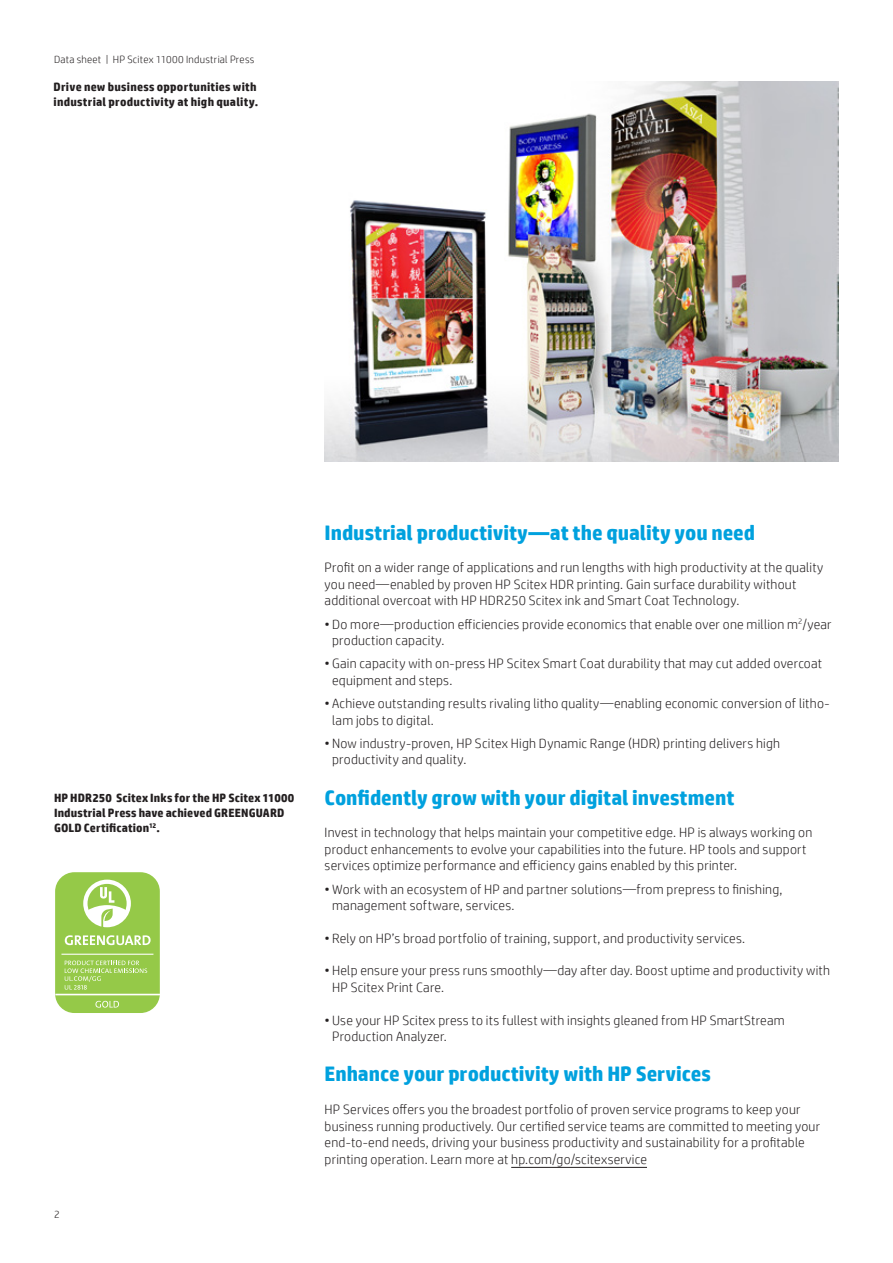
<style>
.page{position:relative;width:893px;height:1263px;background:#fff}
.page>*{position:absolute;margin:0;border:0;box-sizing:border-box;transform-origin:0 0}
.t1{font:700 21px "HP Simplified";letter-spacing:-.005em;color:#00a1de}
.t2{font:300 13.5px/16.5px "HP Simplified";letter-spacing:.015em;color:#231f20}
.t3{font:700 12px/15px "HP Simplified";letter-spacing:.015em;color:#231f20}
.t4{font:300 10.5px "HP Simplified";letter-spacing:.025em;color:#231f20}
</style>
<div class="page">
<img style="left:325px;top:81px;width:514px;height:380px">
<div style="left:55px;top:872px;width:105px;height:141px;background:#95c948;border-radius:19px"></div>
<hr style="left:55px;top:994px;width:105px;height:1px;background:#fff">
<svg style="left:95px;top:1001px;width:24px;height:7px"></svg>
<svg style="left:83px;top:880px;width:48px;height:48px"></svg>
<svg style="left:65px;top:960px;width:82px;height:29px"></svg>
<hr style="left:61px;top:954px;width:92px;height:1px;background:#fff">
<svg style="left:65px;top:935px;width:86px;height:10px"></svg>
<hr style="left:511px;top:1167px;width:136px;height:1px;background:#231f20">
<p class="t4" style="left:54px;top:52px;width:202px">Data sheet | HP Scitex 11000 Industrial Press</p>
<p class="t3" style="left:54px;top:79px;width:206px">Drive new business opportunities with industrial productivity at high quality.</p>
<p class="t3" style="left:54px;top:790px;width:242px">HP HDR250 Scitex Inks for the HP Scitex 11000<br>Industrial Press have achieved GREENGUARD<br>GOLD Certification<sup>12</sup>.</p>
<p class="t4" style="left:54px;top:1207px;width:7px">2</p>
<h1 class="t1" style="left:325px;top:519px;width:432px">Industrial productivity—at the quality you need</h1>
<p class="t2" style="left:325px;top:559px;width:500px">Profit on a wider range of applications and run lengths with high productivity at the quality you need—enabled by proven HP Scitex HDR printing. Gain surface durability without additional overcoat with HP HDR250 Scitex ink and Smart Coat Technology.</p>
<p class="t2" style="left:332px;top:615px;width:501px;text-indent:-8px">• Do more—production efficiencies provide economics that enable over one million m<sup>2</sup>/year production capacity.</p>
<p class="t2" style="left:332px;top:655px;width:491px;text-indent:-8px">• Gain capacity with on-press HP Scitex Smart Coat durability that may cut added overcoat equipment and steps.</p>
<p class="t2" style="left:332px;top:695px;width:499px;text-indent:-8px">• Achieve outstanding results rivaling litho quality—enabling economic conversion of litho&shy;lam jobs to digital.</p>
<p class="t2" style="left:332px;top:735px;width:449px;text-indent:-8px">• Now industry-proven, HP Scitex High Dynamic Range (HDR) printing delivers high productivity and quality.</p>
<h1 class="t1" style="left:325px;top:784px;width:411px">Confidently grow with your digital investment</h1>
<p class="t2" style="left:325px;top:824px;width:489px">Invest in technology that helps maintain your competitive edge. HP is always working on product enhancements to evolve your capabilities into the future. HP tools and support services optimize performance and efficiency gains enabled by this printer.</p>
<p class="t2" style="left:332px;top:880px;width:452px;text-indent:-8px">• Work with an ecosystem of HP and partner solutions—from prepress to finishing, management software, services.</p>
<p class="t2" style="left:325px;top:929px;width:422px">• Rely on HP’s broad portfolio of training, support, and productivity services.</p>
<p class="t2" style="left:332px;top:962px;width:499px;text-indent:-8px">• Help ensure your press runs smoothly—day after day. Boost uptime and productivity with<br>HP Scitex Print Care.</p>
<p class="t2" style="left:332px;top:1011px;width:454px;text-indent:-8px">• Use your HP Scitex press to its fullest with insights gleaned from HP SmartStream<br>Production Analyzer.</p>
<h1 class="t1" style="left:325px;top:1060px;width:388px">Enhance your productivity with HP Services</h1>
<p class="t2" style="left:325px;top:1101px;width:497px">HP Services offers you the broadest portfolio of proven service programs to keep your business running productively. Our certified service teams are committed to meeting your end-to-end needs, driving your business productivity and sustainability for a profitable printing operation. Learn more at hp.com/go/scitexservice</p>
</div>
